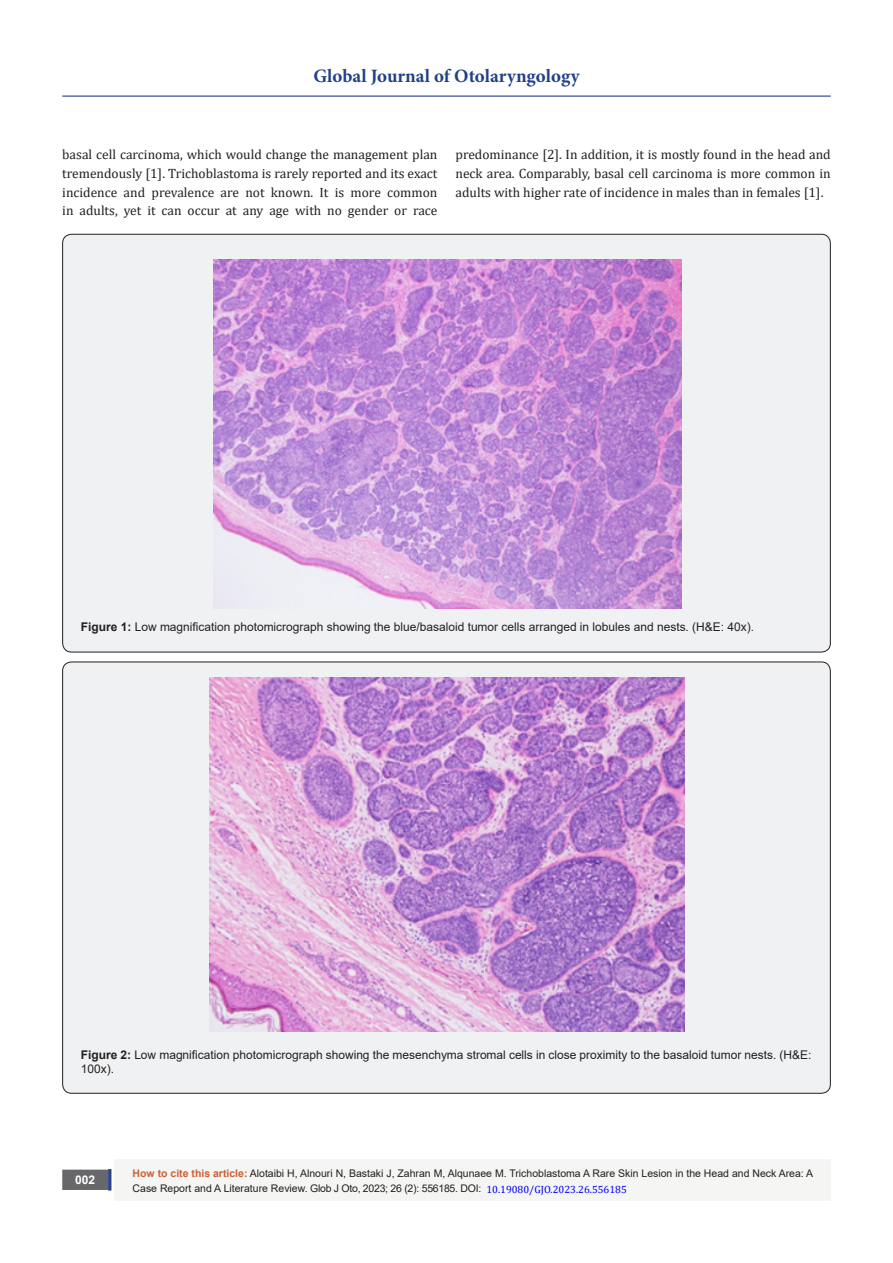
<style>
.page{position:relative;width:893px;height:1263px;background:#fff}
.page>*{position:absolute;margin:0;border:0;box-sizing:border-box;transform-origin:0 0}
.t1{font:700 18.9px "Minion Pro";color:#204186}
.t2{font:13.5px/18.8px "Cambria";color:#231f20;text-align:justify}
.t3{font:12px/14.4px "Arial";color:#231f20}
.t4{font:700 12px "Arial";color:#fff}
.t5{font:10.5px/15px "Arial";color:#231f20}
.s1{font-weight:700}
.s2{font-weight:700;color:#ca6035}
.s3{color:#00f}
.s4{font-family:"Cambria";color:#00f}
</style>
<div class="page">
<div style="left:63px;top:1170px;width:44px;height:19px;background:#68676a"></div>
<div style="left:62px;top:1169px;width:46px;height:21px;border:2px solid #68676a"></div>
<div style="left:108px;top:1169px;width:3px;height:21px;background:#1c6d90;border:2px solid #253f8e"></div>
<hr style="left:62px;top:96px;width:769px;height:1px;background:#253f8e">
<div style="left:115px;top:1160px;width:716px;height:41px;background:#f5f5f4"></div>
<div style="left:63px;top:234px;width:767px;height:418px;background:#f0f1f2;border-radius:9px"></div>
<img style="left:213px;top:259px;width:468px;height:349px">
<div style="left:63px;top:662px;width:767px;height:431px;background:#f0f1f2;border-radius:9px"></div>
<img style="left:210px;top:677px;width:474px;height:355px">
<h1 class="t1" style="left:313px;top:63px;width:268px">Global Journal of Otolaryngology</h1>
<p class="t2" style="left:62px;top:145px;width:377px">basal cell carcinoma, which would change the management plan tremendously [1]. Trichoblastoma is rarely reported and its exact incidence and prevalence are not known. It is more common in adults, yet it can occur at any age with no gender or race</p>
<p class="t2" style="left:455px;top:145px;width:377px">predominance [2]. In addition, it is mostly found in the head and neck area. Comparably, basal cell carcinoma is more common in adults with higher rate of incidence in males than in females [1].</p>
<p class="t3" style="left:81px;top:620px;width:675px"><span class="s1">Figure 1:</span> Low magnification photomicrograph showing the blue/basaloid tumor cells arranged in lobules and nests. (H&amp;E: 40x).</p>
<p class="t3" style="left:81px;top:1047px;width:732px"><span class="s1">Figure 2:</span> Low magnification photomicrograph showing the mesenchyma stromal cells in close proximity to the basaloid tumor nests. (H&amp;E:<br>100x).</p>
<p class="t4" style="left:75px;top:1171px;width:22px">002</p>
<p class="t5" style="left:133px;top:1165px;width:682px"><span class="s2">How to cite this article:</span> Alotaibi H, Alnouri N, Bastaki J, Zahran M, Alqunaee M. Trichoblastoma A Rare Skin Lesion in the Head and Neck Area: A<br>Case Report and A Literature Review. Glob J Oto, 2023; 26 (2): 556185. DOI<span class="s3">:</span> <span class="s4">10.19080/GJO.2023.26.556185</span></p>
</div>
